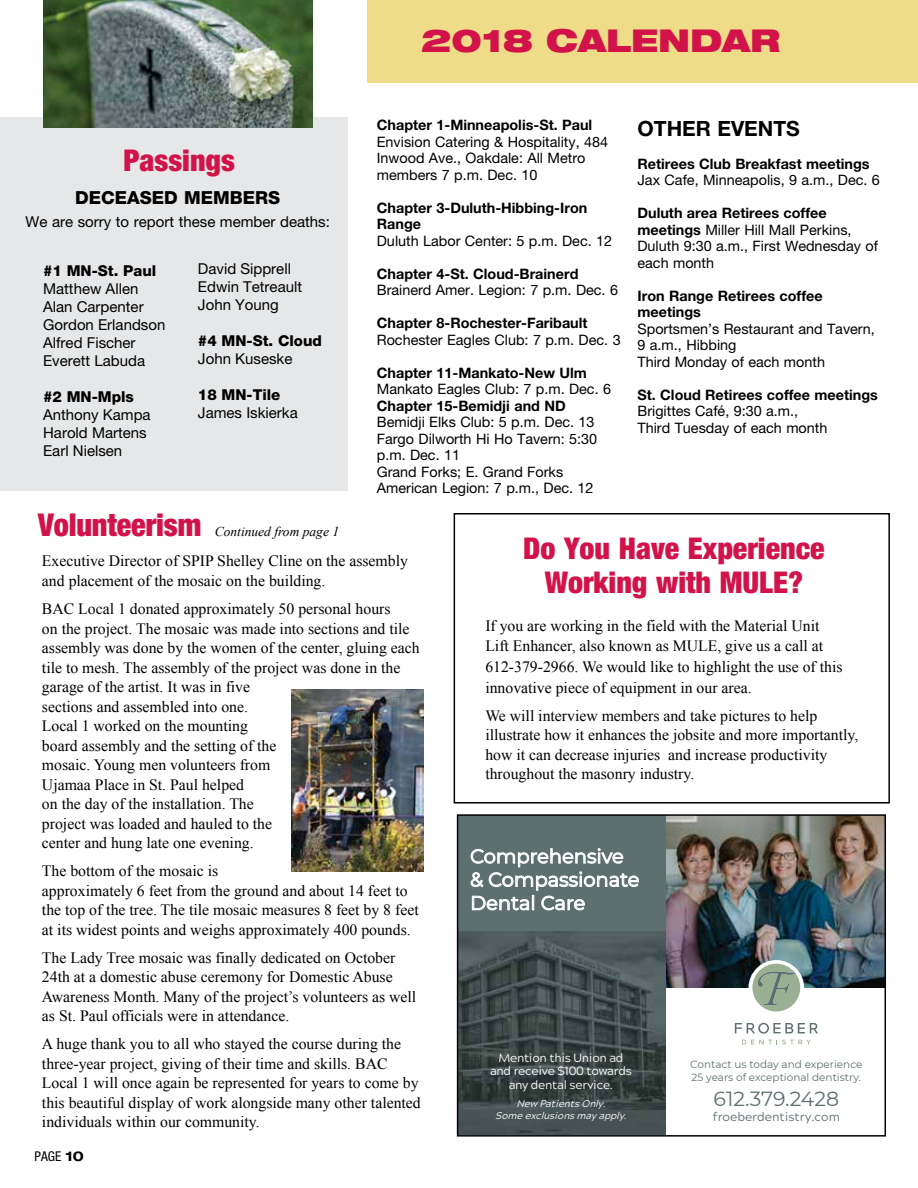
<style>
.page{position:relative;width:918px;height:1188px;background:#fff}
.page>*{position:absolute;margin:0;border:0;box-sizing:border-box;transform-origin:0 0}
.t1{font:900 expanded 31.5px "Helvetica Neue";color:#d11349}
.t2{font:900 condensed 31.5px "Helvetica Neue";letter-spacing:-.005em;color:#d11349;scale:.96 1}
.t3{font:900 condensed 30px/33.5px "Helvetica Neue";color:#d11349;text-align:center}
.t4{font:700 21px "Helvetica Neue";color:#000}
.t5{font:20.4px "Montserrat";color:#5e6f70}
.t6{font:19.5px/23.2px "Montserrat";color:#fff}
.t7{font:800 18px "Helvetica Neue";color:#000}
.t8{font:15.75px/19.5px "Times New Roman";color:#000}
.t9{font:15px/18px "Helvetica Neue";color:#000}
.t10{font:800 15px "Helvetica Neue";color:#000}
.t11{font:14.4px/16.5px "Helvetica Neue";color:#000}
.t12{font:700 14.4px/16.5px "Helvetica Neue";color:#000}
.t13{font:italic 13.5px "Times New Roman";color:#000}
.t14{font:condensed 13.5px "Helvetica Neue";color:#000}
.t15{font:12.15px "Acherus Grotesque";color:#5e6f70}
.t16{font:12px/13.5px "Acherus Grotesque";letter-spacing:-.02em;color:#fff;text-align:center}
.t17{font:10.5px/12.6px "Montserrat";color:#5e6f70}
.t18{font:italic 9.75px/11.7px "Acherus Grotesque";color:#fff;text-align:center}
.s1{font-weight:700}
.s2{font-weight:700;font-stretch:expanded}
</style>
<div class="page">
<div style="left:454px;top:513px;width:436px;height:291px;border:2px solid #000"></div>
<div style="left:367px;top:0;width:551px;height:82px;background:#eedc89"></div>
<img style="left:666px;top:817px;width:217px;height:171px">
<div style="left:749px;top:960px;width:55px;height:56px;background:#fff;border-radius:50%"></div>
<img style="left:460px;top:930px;width:206px;height:204px">
<div style="left:458px;top:815px;width:208px;height:115px;background:#5e6f70"></div>
<svg style="left:735px;top:1023px;width:83px;height:11px"></svg>
<svg style="left:742px;top:1040px;width:69px;height:4px"></svg>
<svg style="left:752px;top:964px;width:48px;height:48px"></svg>
<svg style="left:471px;top:848px;width:168px;height:62px"></svg>
<div style="left:457px;top:814px;width:429px;height:323px;border:2px solid #000"></div>
<div style="left:0;top:117px;width:348px;height:373px;background:#e6e7e8"></div>
<img style="left:43px;top:0;width:270px;height:127px">
<img style="left:292px;top:689px;width:132px;height:182px">
<h2 class="t3" style="left:123px;top:143px;width:113px">Passings</h2>
<p class="t7" style="left:75px;top:187px;width:206px">DECEASED MEMBERS</p>
<p class="t9" style="left:26px;top:213px;width:306px">We are sorry to report these member deaths:</p>
<p class="t10" style="left:43px;top:261px;width:115px">#1 MN-St. Paul</p>
<p class="t9" style="left:43px;top:279px;width:124px">Matthew Allen<br>Alan Carpenter<br>Gordon Erlandson<br>Alfred Fischer<br>Everett Labuda</p>
<p class="t10" style="left:43px;top:387px;width:92px">#2 MN-Mpls</p>
<p class="t9" style="left:43px;top:405px;width:109px">Anthony Kampa<br>Harold Martens<br>Earl Nielsen</p>
<p class="t9" style="left:198px;top:259px;width:106px">David Sipprell<br>Edwin Tetreault<br>John Young</p>
<p class="t10" style="left:198px;top:331px;width:125px">#4 MN-St. Cloud</p>
<p class="t9" style="left:198px;top:349px;width:96px">John Kuseske</p>
<p class="t10" style="left:198px;top:385px;width:84px">18 MN-Tile</p>
<p class="t9" style="left:198px;top:403px;width:101px">James Iskierka</p>
<h1 class="t1" style="left:421px;top:20px;width:361px">2018 CALENDAR</h1>
<p class="t12" style="left:377px;top:117px;width:217px">Chapter 1-Minneapolis-St. Paul</p>
<p class="t11" style="left:377px;top:133px;width:233px">Envision Catering &amp; Hospitality, 484<br>Inwood Ave., Oakdale: All Metro members 7 p.m. Dec. 10</p>
<p class="t12" style="left:377px;top:199px;width:212px">Chapter 3-Duluth-Hibbing-Iron<br>Range</p>
<p class="t11" style="left:377px;top:232px;width:237px">Duluth Labor Center: 5 p.m. Dec. 12</p>
<p class="t12" style="left:377px;top:265px;width:203px">Chapter 4-St. Cloud-Brainerd</p>
<p class="t11" style="left:377px;top:282px;width:243px">Brainerd Amer. Legion: 7 p.m. Dec. 6</p>
<p class="t12" style="left:377px;top:315px;width:212px">Chapter 8-Rochester-Faribault</p>
<p class="t11" style="left:377px;top:331px;width:245px">Rochester Eagles Club: 7 p.m. Dec. 3</p>
<p class="t12" style="left:377px;top:364px;width:212px">Chapter 11-Mankato-New Ulm</p>
<p class="t11" style="left:377px;top:381px;width:236px">Mankato Eagles Club: 7 p.m. Dec. 6</p>
<p class="t12" style="left:377px;top:397px;width:190px">Chapter 15-Bemidji and ND</p>
<p class="t11" style="left:377px;top:414px;width:222px">Bemidji Elks Club: 5 p.m. Dec. 13<br>Fargo Dilworth Hi Ho Tavern: 5:30 p.m. Dec. 11<br>Grand Forks; E. Grand Forks<br>American Legion: 7 p.m., Dec. 12</p>
<h3 class="t4" style="left:638px;top:115px;width:164px">OTHER EVENTS</h3>
<p class="t12" style="left:638px;top:155px;width:234px">Retirees Club Breakfast meetings</p>
<p class="t11" style="left:638px;top:171px;width:244px">Jax Cafe, Minneapolis, 9 a.m., Dec. 6</p>
<p class="t11" style="left:638px;top:204px;width:242px"><span class="s1">Duluth area Retirees coffee meetings</span> Miller Hill Mall Perkins,<br>Duluth 9:30 a.m., First Wednesday of each month</p>
<p class="t12" style="left:638px;top:287px;width:187px">Iron Range Retirees coffee meetings</p>
<p class="t11" style="left:638px;top:320px;width:239px">Sportsmen’s Restaurant and Tavern,<br>9 a.m., Hibbing<br>Third Monday of each month</p>
<p class="t12" style="left:638px;top:386px;width:242px">St. Cloud Retirees coffee meetings</p>
<p class="t11" style="left:638px;top:402px;width:191px">Brigittes Café, 9:30 a.m.,<br>Third Tuesday of each month</p>
<h1 class="t2" style="left:38px;top:505px;width:171px">Volunteerism</h1>
<p class="t13" style="left:215px;top:522px;width:126px">Continued from page 1</p>
<p class="t8" style="left:42px;top:551px;width:367px">Executive Director of SPIP Shelley Cline on the assembly and placement of the mosaic on the building.</p>
<p class="t8" style="left:42px;top:599px;width:379px">BAC Local 1 donated approximately 50 personal hours<br>on the project. The mosaic was made into sections and tile assembly was done by the women of the center, gluing each tile to mesh. The assembly of the project was done in the garage of the artist. It was in five<br>sections and assembled into one.<br>Local 1 worked on the mounting<br>board assembly and the setting of the<br>mosaic. Young men volunteers from<br>Ujamaa Place in St. Paul helped<br>on the day of the installation. The<br>project was loaded and hauled to the<br>center and hung late one evening.</p>
<p class="t8" style="left:42px;top:861px;width:378px">The bottom of the mosaic is<br>approximately 6 feet from the ground and about 14 feet to the top of the tree. The tile mosaic measures 8 feet by 8 feet at its widest points and weighs approximately 400 pounds.</p>
<p class="t8" style="left:42px;top:948px;width:376px">The Lady Tree mosaic was finally dedicated on October 24th at a domestic abuse ceremony for Domestic Abuse Awareness Month. Many of the project’s volunteers as well as St. Paul officials were in attendance.</p>
<p class="t8" style="left:42px;top:1034px;width:380px">A huge thank you to all who stayed the course during the three-year project, giving of their time and skills. BAC Local 1 will once again be represented for years to come by this beautiful display of work alongside many other talented individuals within our community.</p>
<p class="t14" style="left:35px;top:1148px;width:51px">PAGE <span class="s2">10</span></p>
<h2 class="t3" style="left:523px;top:531px;width:303px">Do You Have Experience<br>Working with MULE?</h2>
<p class="t8" style="left:485px;top:615px;width:359px;line-height:20.7px">If you are working in the field with the Material Unit Lift Enhancer, also known as MULE, give us a call at 612-379-2966. We would like to highlight the use of this innovative piece of equipment in our area.</p>
<p class="t8" style="left:485px;top:705px;width:374px">We will interview members and take pictures to help illustrate how it enhances the jobsite and more importantly, how it can decrease injuries and increase productivity throughout the masonry industry.</p>
<p class="t6" style="left:470px;top:844px;width:171px">Comprehensive &amp; Compassionate<br>Dental Care</p>
<p class="t16" style="left:490px;top:1050px;width:143px">Mention this Union ad and receive $100 towards any dental service.</p>
<p class="t18" style="left:495px;top:1097px;width:137px">NewPatientsOnly.<br>Someexclusionsmayapply.</p>
<p class="t17" style="left:690px;top:1058px;width:174px">Contact us today and experience<br>25 years of exceptional dentistry.</p>
<p class="t5" style="left:714px;top:1085px;width:127px">612.379.2428</p>
<p class="t15" style="left:713px;top:1107px;width:128px">froeberdentistry.com</p>
</div>
